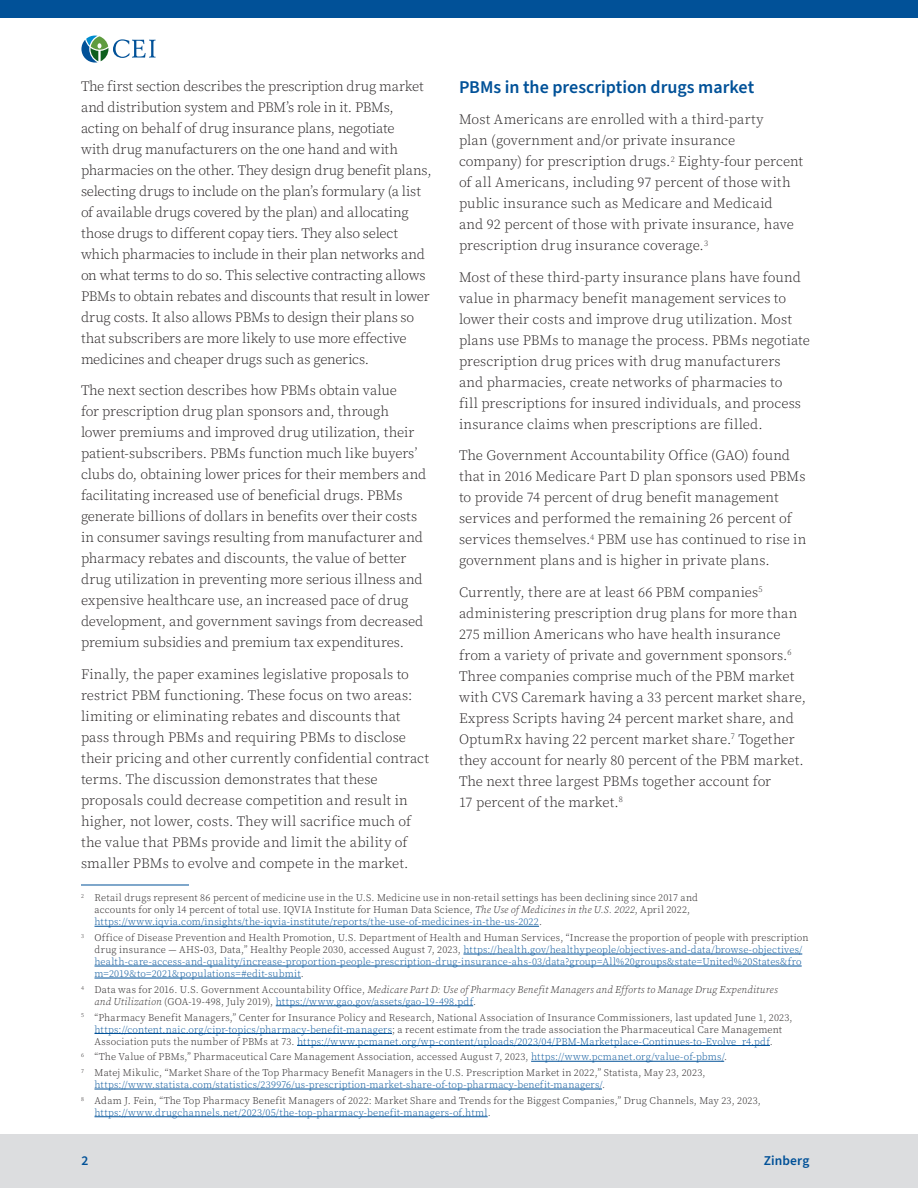
<style>
.page{position:relative;width:918px;height:1188px;background:#fff}
.page>*{position:absolute;margin:0;border:0;box-sizing:border-box;transform-origin:0 0}
.t1{font:600 18px "Source Sans Pro";letter-spacing:-.005em;color:#015198}
.t2{font:300 14.25px/21px "Source Serif Pro";color:#231f20}
.t3{font:600 13.5px "Source Sans Pro";letter-spacing:.01em;color:#015198}
.Footnote_text{font:300 10.2px/12px "Source Serif Pro";letter-spacing:.02em;color:#231f20}
.Footnote_text-2{font:300 10.2px/12px "Source Serif Pro";letter-spacing:.02em;color:#015198}
.Footnote_text-3{font:italic 300 10.2px/12px "Source Serif Pro";letter-spacing:.025em;color:#231f20}
.s1{font-style:italic}
.s2{color:#015198}
.s3{color:#231f20}
.s4{font-family:"Cambria Math";font-weight:400;color:#231f20}
.s5{font-style:normal}
.s6{font-style:normal;color:#015198}
</style>
<div class="page">
<svg style="left:81px;top:36px;width:75px;height:27px"></svg>
<hr style="left:81px;top:885px;width:108px;height:1px;background:#015198">
<hr style="left:94px;top:926px;width:445px;height:1px;background:#015198">
<hr style="left:463px;top:954px;width:339px;height:1px;background:#015198">
<hr style="left:94px;top:966px;width:708px;height:1px;background:#015198">
<hr style="left:94px;top:978px;width:207px;height:1px;background:#015198">
<hr style="left:276px;top:1006px;width:197px;height:1px;background:#015198">
<hr style="left:94px;top:1033px;width:298px;height:1px;background:#015198">
<hr style="left:297px;top:1045px;width:473px;height:1px;background:#015198">
<hr style="left:531px;top:1061px;width:193px;height:1px;background:#015198">
<hr style="left:94px;top:1089px;width:508px;height:1px;background:#015198">
<hr style="left:94px;top:1117px;width:394px;height:1px;background:#015198">
<div style="left:0;top:0;width:918px;height:18px;background:#015198"></div>
<div style="left:0;top:1134px;width:918px;height:54px;background:#dcdddf"></div>
<p class="t2" style="left:81px;top:76px;width:352px">The first section describes the prescription drug market and distribution system and PBM’s role in it. PBMs, acting on behalf of drug insurance plans, negotiate<br>with drug manufacturers on the one hand and with pharmacies on the other. They design drug benefit plans, selecting drugs to include on the plan’s formulary (a list of available drugs covered by the plan) and allocating those drugs to different copay tiers. They also select which pharmacies to include in their plan networks and on what terms to do so. This selective contracting allows PBMs to obtain rebates and discounts that result in lower drug costs. It also allows PBMs to design their plans so that subscribers are more likely to use more effective medicines and cheaper drugs such as generics.</p>
<p class="t2" style="left:81px;top:380px;width:347px">The next section describes how PBMs obtain value<br>for prescription drug plan sponsors and, through lower premiums and improved drug utilization, their patient-subscribers. PBMs function much like buyers’ clubs do, obtaining lower prices for their members and facilitating increased use of beneficial drugs. PBMs generate billions of dollars in benefits over their costs in consumer savings resulting from manufacturer and pharmacy rebates and discounts, the value of better drug utilization in preventing more serious illness and expensive healthcare use, an increased pace of drug development, and government savings from decreased premium subsidies and premium tax expenditures.</p>
<p class="t2" style="left:81px;top:664px;width:350px">Finally, the paper examines legislative proposals to restrict PBM functioning. These focus on two areas: limiting or eliminating rebates and discounts that pass through PBMs and requiring PBMs to disclose their pricing and other currently confidential contract terms. The discussion demonstrates that these proposals could decrease competition and result in higher, not lower, costs. They will sacrifice much of the value that PBMs provide and limit the ability of smaller PBMs to evolve and compete in the market.</p>
<p class="Footnote_text" style="left:94px;top:892px;width:605px;text-indent:-14px"><sup>2</sup> Retail drugs represent 86 percent of medicine use in the U.S. Medicine use in non-retail settings has been declining since 2017 and accounts for only 14 percent of total use. IQVIA Institute for Human Data Science, <span class="s1">The Use of Medicines in the U.S. 2022</span>, April 2022, <span class="s2">https://www.iqvia.com/insights/the-iqvia-institute/reports/the-use-of-medicines-in-the-us-2022</span>.</p>
<p class="Footnote_text-2" style="left:94px;top:932px;width:716px;text-indent:-14px"><sup>3</sup> <span class="s3">Office of Disease Prevention and Health Promotion, U.S. Department of Health and Human Services, “Increase the proportion of people with prescription drug insurance — AHS</span><span class="s4">‑</span><span class="s3">03, Data,” Healthy People 2030, accessed August 7, 2023,</span> https://health.gov/healthypeople/objectives-and-data/browse-objectives/ health-care-access-and-quality/increase-proportion-people-prescription-drug-insurance-ahs-03/data?group=All%20groups&amp;state=United%20States&amp;fro m=2019&amp;to=2021&amp;populations=#edit-submit<span class="s3">.</span></p>
<p class="Footnote_text-3" style="left:94px;top:984px;width:685px;text-indent:-14px"><sup>4</sup> <span class="s5">Data was for 2016. U.S. Government Accountability Office,</span> Medicare Part D: Use of Pharmacy Benefit Managers and Efforts to Manage Drug Expenditures and Utilization <span class="s5">(GOA-19-498, July 2019),</span> <span class="s6">https://www.gao.gov/assets/gao-19-498.pdf</span><span class="s5">.</span></p>
<p class="Footnote_text" style="left:94px;top:1011px;width:700px;text-indent:-14px"><sup>5</sup> “Pharmacy Benefit Managers,” Center for Insurance Policy and Research, National Association of Insurance Commissioners, last updated June 1, 2023, <span class="s2">https://content.naic.org/cipr-topics/pharmacy-benefit-managers</span>; a recent estimate from the trade association the Pharmaceutical Care Management<br>Association puts the number of PBMs at 73. <span class="s2">https://www.pcmanet.org/wp-content/uploads/2023/04/PBM-Marketplace-Continues-to-Evolve_r4.pdf</span>.</p>
<p class="Footnote_text" style="left:81px;top:1051px;width:648px"><sup>6</sup> “The Value of PBMs,” Pharmaceutical Care Management Association, accessed August 7, 2023, <span class="s2">https://www.pcmanet.org/value-of-pbms/</span>.</p>
<p class="Footnote_text" style="left:94px;top:1067px;width:613px;text-indent:-14px"><sup>7</sup> Matej Mikulic, “Market Share of the Top Pharmacy Benefit Managers in the U.S. Prescription Market in 2022,” Statista, May 23, 2023, <span class="s2">https://www.statista.com/statistics/239976/us-prescription-market-share-of-top-pharmacy-benefit-managers/</span>.</p>
<p class="Footnote_text" style="left:94px;top:1095px;width:668px;text-indent:-14px"><sup>8</sup> Adam J. Fein, “The Top Pharmacy Benefit Managers of 2022: Market Share and Trends for the Biggest Companies,” Drug Channels, May 23, 2023, <span class="s2">https://www.drugchannels.net/2023/05/the-top-pharmacy-benefit-managers-of.html</span>.</p>
<h1 class="t1" style="left:459px;top:75px;width:297px">PBMs in the prescription drugs market</h1>
<p class="t2" style="left:459px;top:109px;width:346px">Most Americans are enrolled with a third-party<br>plan (government and/or private insurance<br>company) for prescription drugs.<sup>2</sup> Eighty-four percent of all Americans, including 97 percent of those with public insurance such as Medicare and Medicaid<br>and 92 percent of those with private insurance, have prescription drug insurance coverage.<sup>3</sup></p>
<p class="t2" style="left:459px;top:267px;width:353px">Most of these third-party insurance plans have found value in pharmacy benefit management services to lower their costs and improve drug utilization. Most plans use PBMs to manage the process. PBMs negotiate prescription drug prices with drug manufacturers<br>and pharmacies, create networks of pharmacies to<br>fill prescriptions for insured individuals, and process insurance claims when prescriptions are filled.</p>
<p class="t2" style="left:459px;top:445px;width:349px">The Government Accountability Office (GAO) found that in 2016 Medicare Part D plan sponsors used PBMs to provide 74 percent of drug benefit management services and performed the remaining 26 percent of services themselves.<sup>4</sup> PBM use has continued to rise in government plans and is higher in private plans.</p>
<p class="t2" style="left:459px;top:582px;width:348px">Currently, there are at least 66 PBM companies<sup>5 </sup>administering prescription drug plans for more than 275 million Americans who have health insurance from a variety of private and government sponsors.<sup>6<br></sup>Three companies comprise much of the PBM market with CVS Caremark having a 33 percent market share, Express Scripts having 24 percent market share, and OptumRx having 22 percent market share.<sup>7</sup> Together they account for nearly 80 percent of the PBM market.<br>The next three largest PBMs together account for<br>17 percent of the market.<sup>8</sup></p>
<p class="t3" style="left:81px;top:1152px;width:8px">2</p>
<p class="t3" style="left:764px;top:1152px;width:47px">Zinberg</p>
</div>
